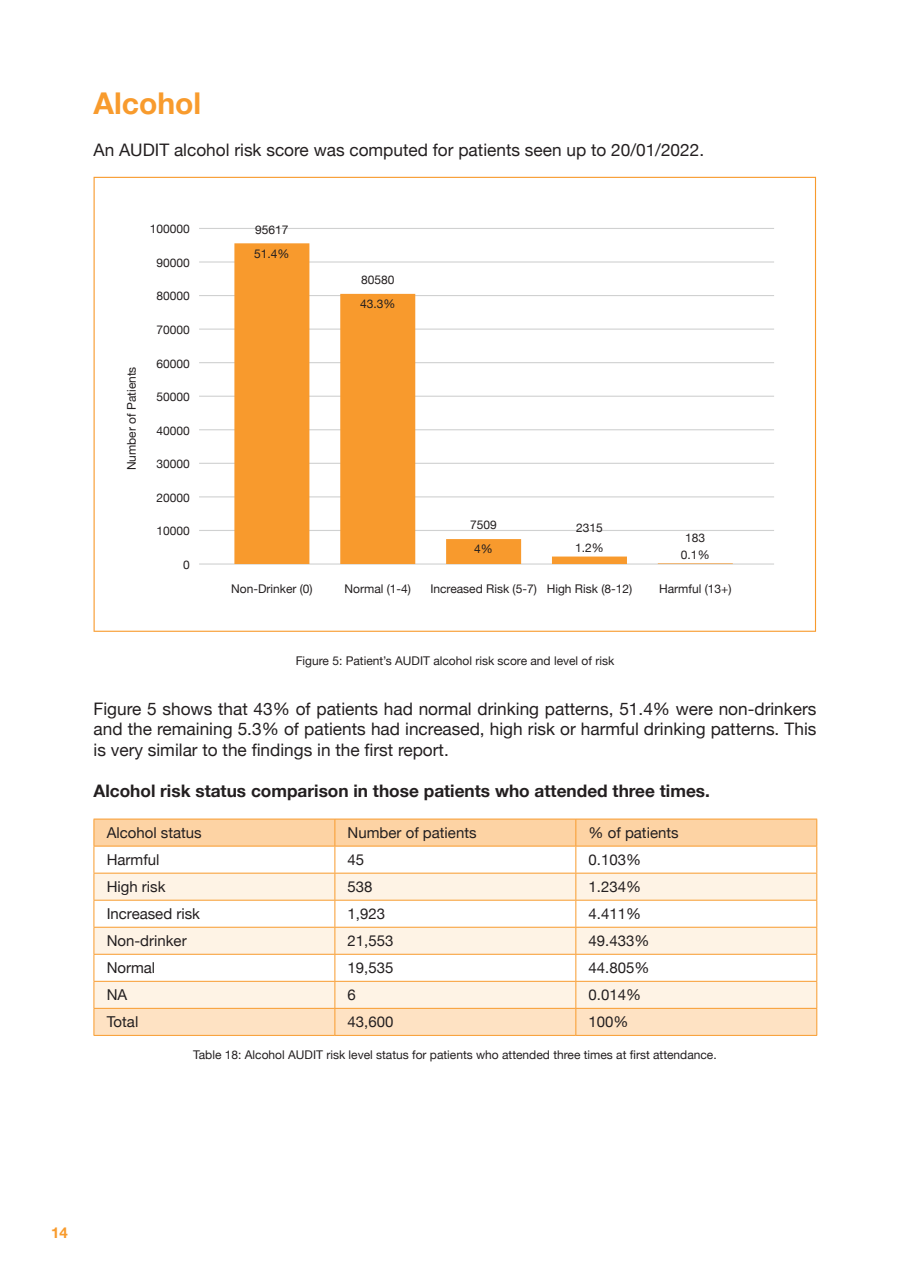
<style>
.page{position:relative;width:910px;height:1280px;background:#fff}
.page>*{position:absolute;margin:0;border:0;box-sizing:border-box;transform-origin:0 0}
.t1{font:700 30px "Helvetica Neue";color:#f89b2d}
.t2{font:17.25px/20.7px "Helvetica Neue";color:#231f20;text-align:justify}
.t3{font:700 17.25px "Helvetica Neue";color:#231f20}
.t4{font:15px "Helvetica Neue";color:#231f20}
.t5{font:700 15px "Helvetica Neue";color:#f89b2d}
.t6{font:12px "Helvetica Neue";color:#231f20}
</style>
<div class="page">
<svg style="left:94px;top:177px;width:722px;height:455px"></svg>
<hr style="left:200px;top:295px;width:573px;height:1px;background:#d0d1d1">
<hr style="left:200px;top:261px;width:573px;height:2px;background:#d0d1d1">
<hr style="left:200px;top:228px;width:573px;height:1px;background:#d0d1d1">
<hr style="left:200px;top:329px;width:573px;height:1px;background:#d0d1d1">
<hr style="left:200px;top:362px;width:573px;height:1px;background:#d0d1d1">
<hr style="left:200px;top:396px;width:573px;height:1px;background:#d0d1d1">
<hr style="left:200px;top:463px;width:573px;height:1px;background:#d0d1d1">
<hr style="left:200px;top:496px;width:573px;height:1px;background:#d0d1d1">
<hr style="left:200px;top:530px;width:573px;height:1px;background:#d0d1d1">
<hr style="left:200px;top:563px;width:573px;height:2px;background:#d0d1d1">
<hr style="left:200px;top:429px;width:573px;height:1px;background:#d0d1d1">
<hr style="left:658px;top:563px;width:75px;height:1px;background:#f89a2d">
<div style="left:234px;top:243px;width:75px;height:321px;background:#f89a2d"></div>
<div style="left:446px;top:539px;width:75px;height:25px;background:#f89a2d"></div>
<div style="left:340px;top:294px;width:75px;height:270px;background:#f89a2d"></div>
<div style="left:552px;top:556px;width:75px;height:8px;background:#f89a2d"></div>
<svg style="left:94px;top:819px;width:723px;height:216px"></svg>
<hr style="left:94px;top:1035px;width:241px;height:1px;background:#f89b2d">
<hr style="left:335px;top:1035px;width:241px;height:1px;background:#f89b2d">
<hr style="left:576px;top:1035px;width:241px;height:1px;background:#f89b2d">
<h1 class="t1" style="left:94px;top:80px;width:109px">Alcohol</h1>
<h2 class="t2" style="left:94px;top:140px;width:612px">An AUDIT alcohol risk score was computed for patients seen up to 20/01/2022.</h2>
<p class="t6" style="left:123px;top:470px;width:105px;rotate:-90deg">Number of Patients</p>
<p class="t6" style="left:150px;top:220px;width:42px">100000</p>
<p class="t6" style="left:156px;top:254px;width:35px">90000</p>
<p class="t6" style="left:156px;top:287px;width:35px">80000</p>
<p class="t6" style="left:156px;top:321px;width:35px">70000</p>
<p class="t6" style="left:156px;top:355px;width:35px">60000</p>
<p class="t6" style="left:156px;top:388px;width:35px">50000</p>
<p class="t6" style="left:156px;top:422px;width:35px">40000</p>
<p class="t6" style="left:156px;top:455px;width:35px">30000</p>
<p class="t6" style="left:156px;top:489px;width:35px">20000</p>
<p class="t6" style="left:156px;top:522px;width:35px">10000</p>
<p class="t6" style="left:183px;top:556px;width:8px">0</p>
<p class="t6" style="left:255px;top:221px;width:35px">95617</p>
<p class="t6" style="left:254px;top:245px;width:37px">51.4%</p>
<p class="t6" style="left:361px;top:271px;width:35px">80580</p>
<p class="t6" style="left:360px;top:295px;width:37px">43.3%</p>
<p class="t6" style="left:470px;top:517px;width:28px">7509</p>
<p class="t6" style="left:474px;top:540px;width:20px">4%</p>
<p class="t6" style="left:576px;top:519px;width:28px">2315</p>
<p class="t6" style="left:575px;top:539px;width:30px">1.2%</p>
<p class="t6" style="left:685px;top:529px;width:22px">183</p>
<p class="t6" style="left:681px;top:546px;width:30px">0.1%</p>
<p class="t6" style="left:231px;top:580px;width:83px">Non-Drinker (0)</p>
<p class="t6" style="left:430px;top:580px;width:108px">Increased Risk (5-7)</p>
<p class="t6" style="left:345px;top:580px;width:68px">Normal (1-4)</p>
<p class="t6" style="left:547px;top:580px;width:87px">High Risk (8-12)</p>
<p class="t6" style="left:659px;top:580px;width:74px">Harmful (13+)</p>
<p class="t6" style="left:296px;top:652px;width:320px">Figure 5: Patient’s AUDIT alcohol risk score and level of risk</p>
<h2 class="t2" style="left:94px;top:699px;width:724px">Figure 5 shows that 43% of patients had normal drinking patterns, 51.4% were non-drinkers and the remaining 5.3% of patients had increased, high risk or harmful drinking patterns. This is very similar to the findings in the first report.</h2>
<h2 class="t3" style="left:94px;top:778px;width:618px">Alcohol risk status comparison in those patients who attended three times.</h2>
<p class="t4" style="left:107px;top:821px;width:97px">Alcohol status</p>
<p class="t4" style="left:348px;top:821px;width:130px">Number of patients</p>
<p class="t4" style="left:589px;top:821px;width:92px">% of patients</p>
<p class="t4" style="left:107px;top:848px;width:54px">Harmful</p>
<p class="t4" style="left:348px;top:848px;width:18px">45</p>
<p class="t4" style="left:589px;top:848px;width:54px">0.103%</p>
<p class="t4" style="left:107px;top:875px;width:60px">High risk</p>
<p class="t4" style="left:348px;top:875px;width:27px">538</p>
<p class="t4" style="left:589px;top:875px;width:54px">1.234%</p>
<p class="t4" style="left:107px;top:902px;width:95px">Increased risk</p>
<p class="t4" style="left:348px;top:902px;width:39px">1,923</p>
<p class="t4" style="left:589px;top:902px;width:54px">4.411%</p>
<p class="t4" style="left:107px;top:929px;width:82px">Non-drinker</p>
<p class="t4" style="left:348px;top:929px;width:47px">21,553</p>
<p class="t4" style="left:589px;top:929px;width:62px">49.433%</p>
<p class="t4" style="left:107px;top:957px;width:50px">Normal</p>
<p class="t4" style="left:348px;top:957px;width:47px">19,535</p>
<p class="t4" style="left:589px;top:957px;width:62px">44.805%</p>
<p class="t4" style="left:107px;top:984px;width:22px">NA</p>
<p class="t4" style="left:348px;top:984px;width:10px">6</p>
<p class="t4" style="left:589px;top:984px;width:54px">0.014%</p>
<p class="t4" style="left:107px;top:1011px;width:33px">Total</p>
<p class="t4" style="left:348px;top:1011px;width:47px">43,600</p>
<p class="t4" style="left:589px;top:1011px;width:42px">100%</p>
<p class="t6" style="left:193px;top:1046px;width:525px">Table 18: Alcohol AUDIT risk level status for patients who attended three times at first attendance.</p>
<p class="t5" style="left:51px;top:1221px;width:18px">14</p>
</div>
